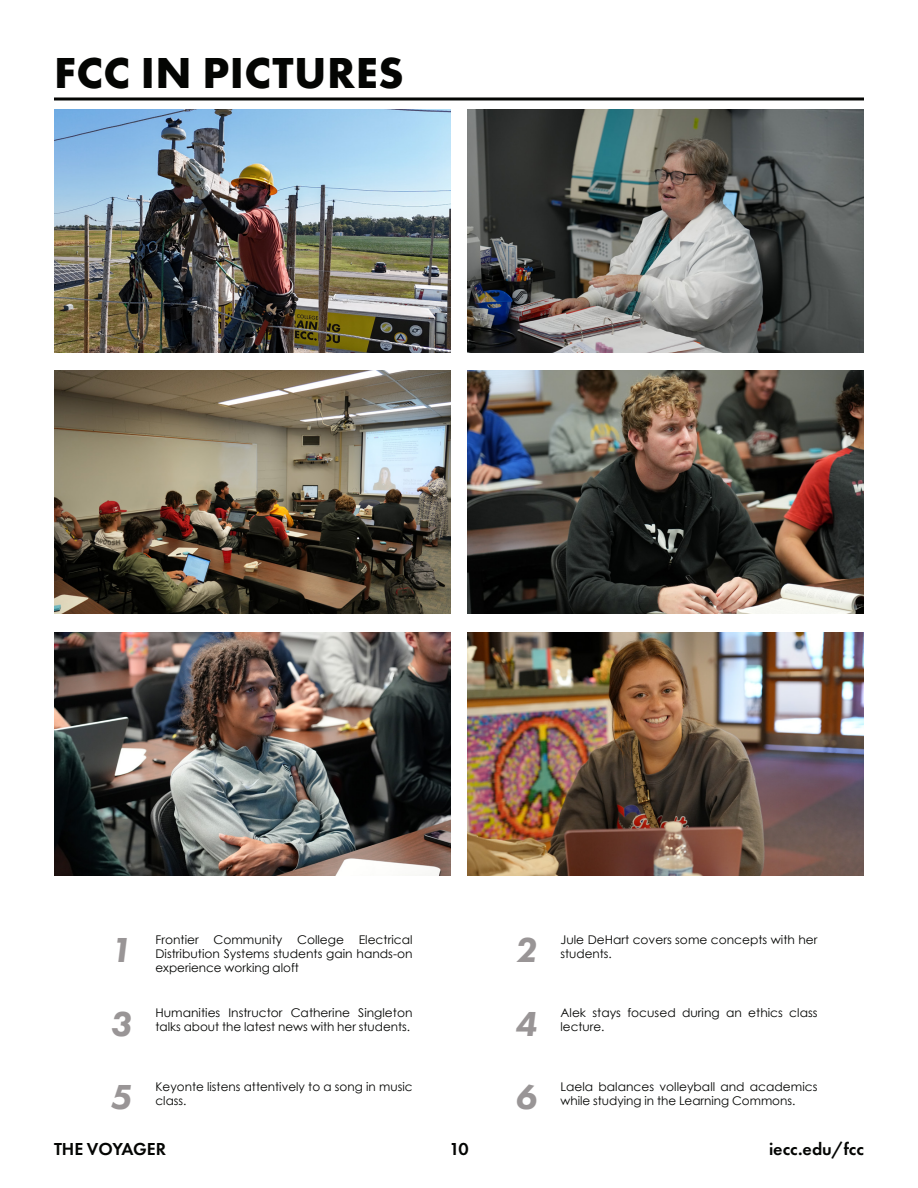
<style>
.page{position:relative;width:918px;height:1188px;background:#fff}
.page>*{position:absolute;margin:0;border:0;box-sizing:border-box;transform-origin:0 0}
.t1{font:700 45px "Futura PT";letter-spacing:.01em;color:#040503}
.t2{font:italic 800 36px "Futura PT";color:#999596}
.t3{font:600 18px "Futura PT";color:#040503}
.t4{font:12px/14.4px "Century Gothic";color:#040503}
</style>
<div class="page">
<hr style="left:54px;top:97px;width:810px;height:3px;background:#040503">
<img style="left:467px;top:632px;width:397px;height:243px">
<img style="left:54px;top:632px;width:397px;height:243px">
<img style="left:467px;top:371px;width:397px;height:243px">
<img style="left:54px;top:371px;width:397px;height:243px">
<img style="left:467px;top:110px;width:397px;height:242px">
<img style="left:54px;top:110px;width:397px;height:242px">
<h1 class="t1" style="left:54px;top:44px;width:351px">FCC IN PICTURES</h1>
<p class="t4" style="left:156px;top:932px;width:259px;text-align:justify">Frontier Community College Electrical Distribution Systems students gain hands-on experience working aloft</p>
<h2 class="t2" style="left:110px;top:928px;width:23px">1</h2>
<h2 class="t2" style="left:515px;top:928px;width:23px">2</h2>
<p class="t4" style="left:561px;top:932px;width:259px">Jule DeHart covers some concepts with her students.</p>
<p class="t4" style="left:156px;top:1005px;width:259px">Humanities Instructor Catherine Singleton talks about the latest news with her students.</p>
<h2 class="t2" style="left:110px;top:1001px;width:23px">3</h2>
<h2 class="t2" style="left:515px;top:1001px;width:23px">4</h2>
<p class="t4" style="left:561px;top:1005px;width:259px">Alek stays focused during an ethics class lecture.</p>
<p class="t4" style="left:156px;top:1079px;width:259px">Keyonte listens attentively to a song in music class.</p>
<h2 class="t2" style="left:110px;top:1075px;width:23px">5</h2>
<h2 class="t2" style="left:515px;top:1075px;width:23px">6</h2>
<p class="t4" style="left:561px;top:1079px;width:259px">Laela balances volleyball and academics while studying in the Learning Commons.</p>
<h3 class="t3" style="left:54px;top:1138px;width:114px">THE VOYAGER</h3>
<h3 class="t3" style="left:449px;top:1138px;width:21px">10</h3>
<h3 class="t3" style="left:769px;top:1138px;width:96px">iecc.edu/fcc</h3>
</div>
